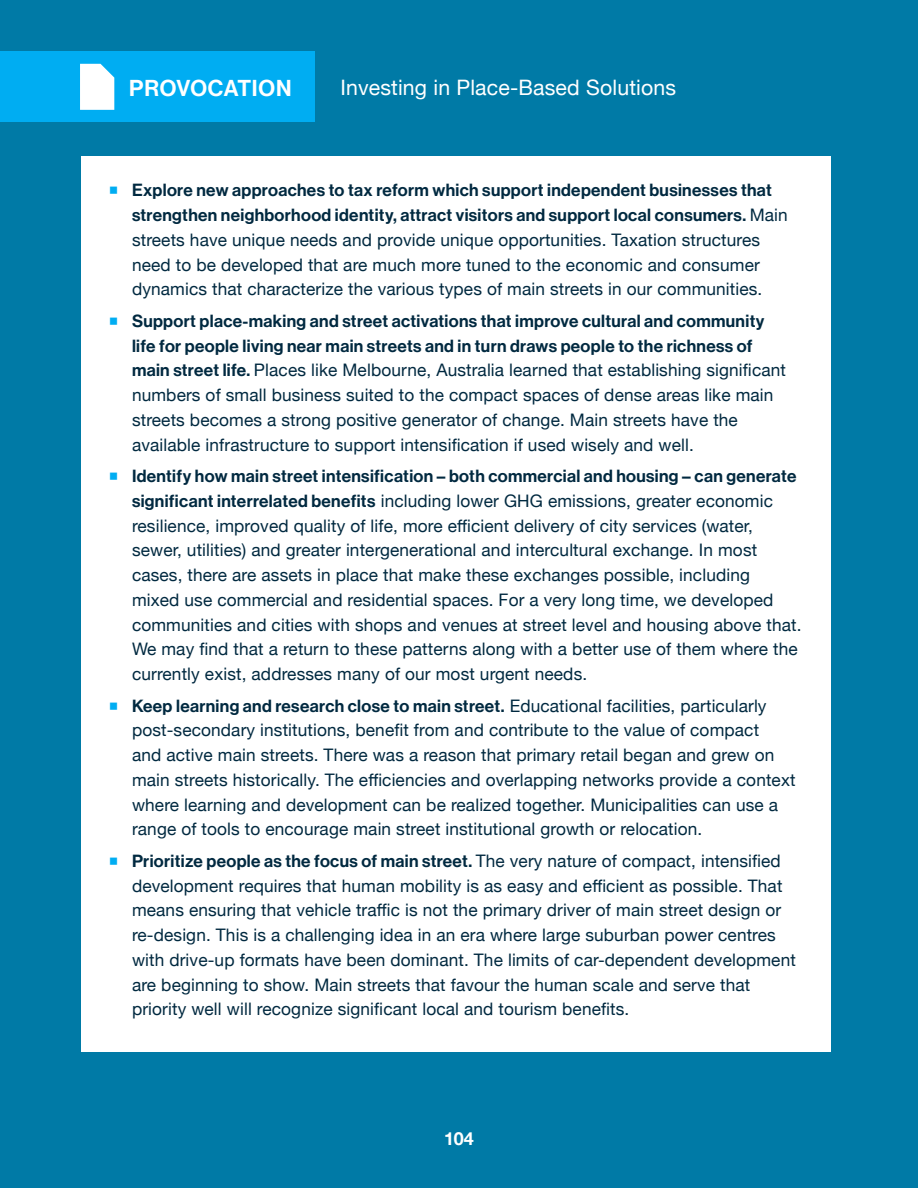
<style>
.page{position:relative;width:918px;height:1188px;background:#007aa6}
.page>*{position:absolute;margin:0;border:0;box-sizing:border-box;transform-origin:0 0}
.t1{font:22.5px "N Haas Grotesk DS Pro 65 Md";letter-spacing:.035em;color:#fff}
.Paragraph{font:21.3px "Helvetica Neue";letter-spacing:.01em;color:#fff}
.t2{font:700 18px "Helvetica Neue";color:#fff}
.Bullet{font:17.25px/24.8px "Helvetica Neue";letter-spacing:.01em;color:#002940}
.s1{font-family:"N Haas Grotesk DS Pro 65 Md"}
</style>
<div class="page">
<div style="left:0;top:52px;width:314px;height:70px;background:#00adf2"></div>
<svg style="left:80px;top:64px;width:34px;height:46px;background:#effafe"></svg>
<div style="left:81px;top:156px;width:749px;height:896px;background:#fff"></div>
<h1 class="t1" style="left:129px;top:75px;width:164px">PROVOCATION</h1>
<p class="Paragraph" style="left:340px;top:72px;width:337px">Investing in Place-Based Solutions</p>
<p class="Bullet" style="left:132px;top:179px;width:657px"><span class="s1">Explore new approaches to tax reform which support independent businesses that strengthen neighborhood identity, attract visitors and support local consumers.</span> Main streets have unique needs and provide unique opportunities. Taxation structures need to be developed that are much more tuned to the economic and consumer dynamics that characterize the various types of main streets in our communities.</p>
<p class="Bullet" style="left:132px;top:309px;width:655px"><span class="s1">Support place-making and street activations that improve cultural and community life for people living near main streets and in turn draws people to the richness of main street life.</span> Places like Melbourne, Australia learned that establishing significant numbers of small business suited to the compact spaces of dense areas like main streets becomes a strong positive generator of change. Main streets have the available infrastructure to support intensification if used wisely and well.</p>
<p class="Bullet" style="left:132px;top:465px;width:671px"><span class="s1">Identify how main street intensification – both commercial and housing – can generate significant interrelated benefits</span> including lower GHG emissions, greater economic resilience, improved quality of life, more efficient delivery of city services (water, sewer, utilities) and greater intergenerational and intercultural exchange. In most cases, there are assets in place that make these exchanges possible, including mixed use commercial and residential spaces. For a very long time, we developed communities and cities with shops and venues at street level and housing above that.<br>We may find that a return to these patterns along with a better use of them where the currently exist, addresses many of our most urgent needs.</p>
<p class="Bullet" style="left:132px;top:694px;width:665px"><span class="s1">Keep learning and research close to main street.</span> Educational facilities, particularly post-secondary institutions, benefit from and contribute to the value of compact<br>and active main streets. There was a reason that primary retail began and grew on main streets historically. The efficiencies and overlapping networks provide a context where learning and development can be realized together. Municipalities can use a range of tools to encourage main street institutional growth or relocation.</p>
<p class="Bullet" style="left:132px;top:849px;width:665px"><span class="s1">Prioritize people as the focus of main street.</span> The very nature of compact, intensified development requires that human mobility is as easy and efficient as possible. That means ensuring that vehicle traffic is not the primary driver of main street design or re-design. This is a challenging idea in an era where large suburban power centres with drive-up formats have been dominant. The limits of car-dependent development are beginning to show. Main streets that favour the human scale and serve that priority well will recognize significant local and tourism benefits.</p>
<p class="t2" style="left:444px;top:1124px;width:31px">104</p>
</div>
